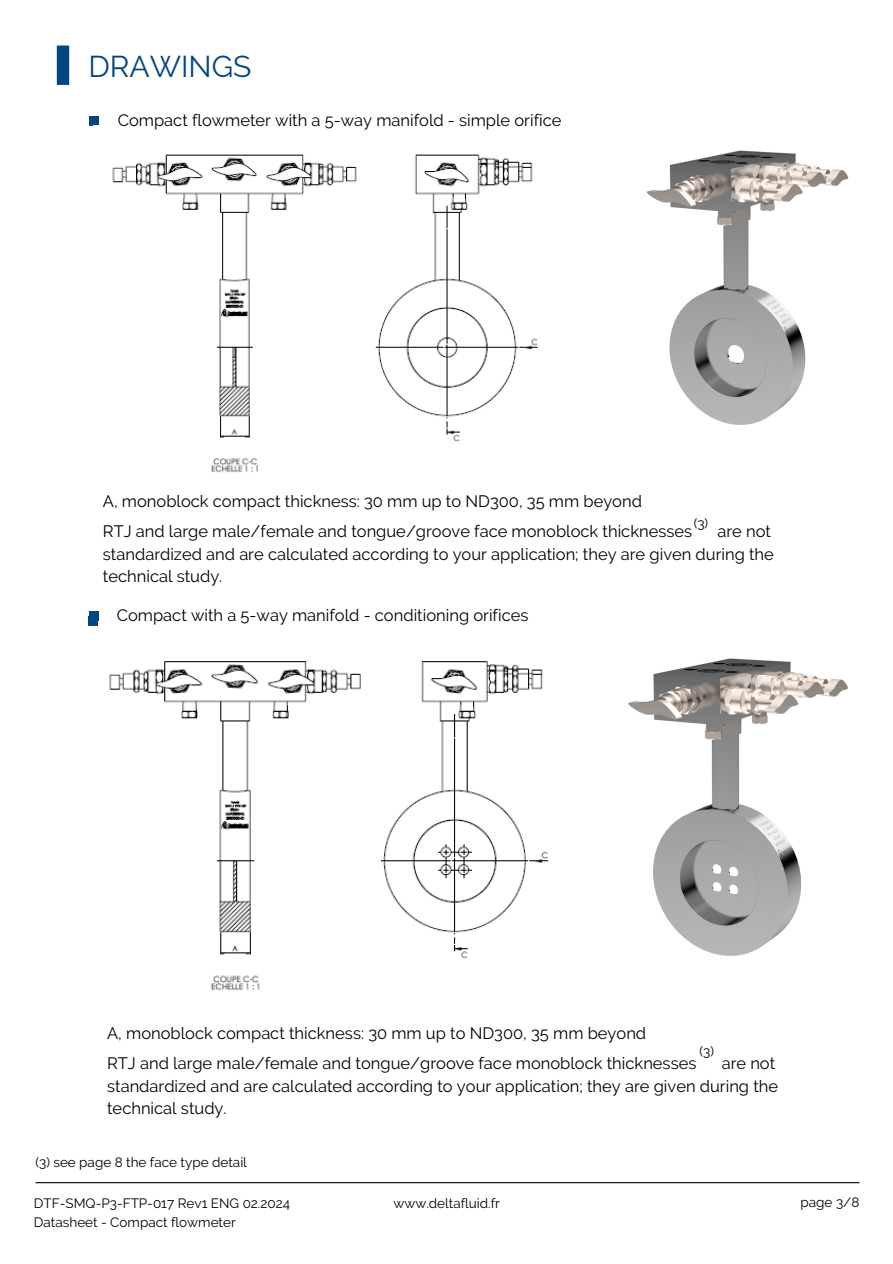
<style>
.page{position:relative;width:893px;height:1264px;background:#fff}
.page>*{position:absolute;margin:0;border:0;box-sizing:border-box;transform-origin:0 0}
.t1{font:30px "Raleway";color:#004784}
.t2{font:16.5px/22.5px "Raleway";color:#000}
.t3{font:13.5px "Raleway";color:#000}
</style>
<div class="page">
<hr style="left:35px;top:1182px;width:824px;height:1px;background:#000">
<div style="left:57px;top:45px;width:12px;height:40px;background:#004784"></div>
<div style="left:89px;top:116px;width:9px;height:9px;background:#004784"></div>
<img style="left:646px;top:150px;width:203px;height:275px">
<div style="left:88px;top:616px;width:9px;height:9px;background:#004784"></div>
<img style="left:628px;top:658px;width:220px;height:298px">
<img style="left:112px;top:154px;width:426px;height:319px">
<img style="left:109px;top:661px;width:440px;height:330px">
<div style="left:89px;top:611px;width:9px;height:9px;background:#004784"></div>
<h2 class="t1" style="left:88px;top:49px;width:164px">DRAWINGS</h2>
<p class="t2" style="left:118px;top:109px;width:445px">Compact flowmeter with a 5-way manifold - simple orifice</p>
<h2 class="t2" style="left:103px;top:490px;width:540px">A, monoblock compact thickness: 30 mm up to ND300, 35 mm beyond</h2>
<p class="t3" style="left:693px;top:515px;width:16px">(3)</p>
<p class="t2" style="left:103px;top:520px;width:590px">RTJ and large male/female and tongue/groove face monoblock thicknesses</p>
<p class="t2" style="left:103px;top:520px;width:672px;text-indent:614px">are not standardized and are calculated according to your application; they are given during the technical study.</p>
<p class="t2" style="left:117px;top:604px;width:413px">Compact with a 5-way manifold - conditioning orifices</p>
<h2 class="t2" style="left:107px;top:1022px;width:540px">A, monoblock compact thickness: 30 mm up to ND300, 35 mm beyond</h2>
<p class="t2" style="left:107px;top:1052px;width:590px">RTJ and large male/female and tongue/groove face monoblock thicknesses</p>
<h2 class="t3" style="left:699px;top:1043px;width:16px">(3)</h2>
<p class="t2" style="left:107px;top:1052px;width:672px;text-indent:614px">are not standardized and are calculated according to your application; they are given during the technical study.</p>
<p class="t3" style="left:35px;top:1153px;width:213px">(3) see page 8 the face type detail</p>
<h2 class="t3" style="left:34px;top:1195px;width:258px">DTF-SMQ-P3-FTP-017 Rev1 ENG 02.2024</h2>
<p class="t3" style="left:393px;top:1195px;width:108px">www.deltafluid.fr</p>
<p class="t3" style="left:34px;top:1214px;width:203px">Datasheet - Compact flowmeter</p>
<p class="t3" style="left:800px;top:1193px;width:60px">page 3/8</p>
</div>
